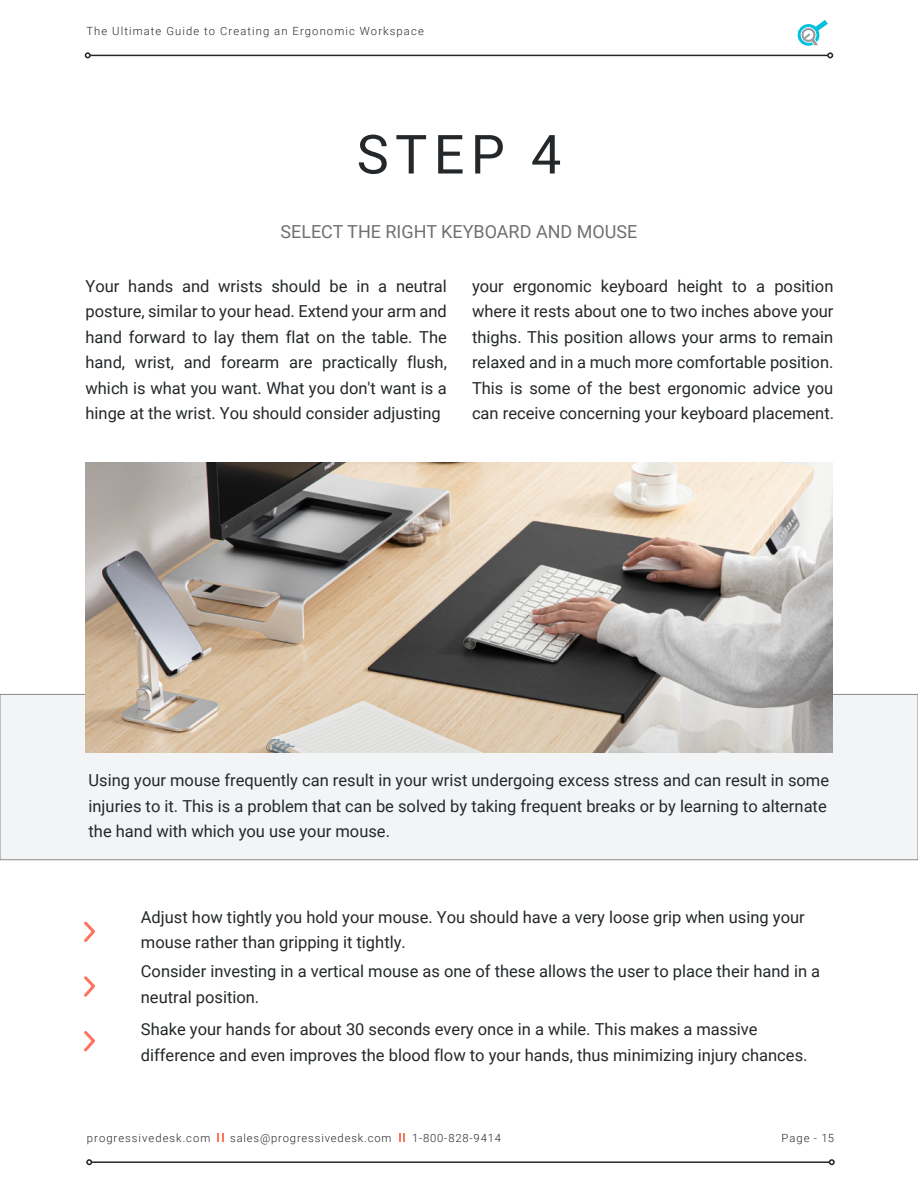
<style>
.page{position:relative;width:918px;height:1188px;background:#fff}
.page>*{position:absolute;margin:0;border:0;box-sizing:border-box;transform-origin:0 0}
.t1{font:54px "Roboto";color:#24282a}
.t2{font:18px "Roboto";color:#6f7171}
.t3{font:16.5px/25.5px "Roboto";color:#24282a}
.t4{font:300 11.25px "Roboto";letter-spacing:.09em;color:#24282a}
</style>
<div class="page">
<hr style="left:91px;top:1161px;width:739px;height:2px;background:#24282a">
<svg style="left:86px;top:1159px;width:6px;height:6px"></svg>
<svg style="left:829px;top:1159px;width:6px;height:6px"></svg>
<svg style="left:217px;top:1134px;width:6px;height:8px"></svg>
<svg style="left:399px;top:1134px;width:6px;height:8px"></svg>
<svg style="left:84px;top:921px;width:11px;height:21px"></svg>
<svg style="left:84px;top:976px;width:11px;height:21px"></svg>
<svg style="left:84px;top:1031px;width:11px;height:21px"></svg>
<svg style="left:827px;top:52px;width:6px;height:6px"></svg>
<hr style="left:90px;top:55px;width:738px;height:1px;background:#24282a">
<svg style="left:85px;top:52px;width:6px;height:6px"></svg>
<svg style="left:797px;top:20px;width:31px;height:26px"></svg>
<div style="left:0;top:694px;width:918px;height:166px;background:#f3f4f5;border:1px solid #888b8d"></div>
<img style="left:85px;top:462px;width:748px;height:291px">
<p class="t4" style="left:86px;top:23px;width:339px">The Ultimate Guide to Creating an Ergonomic Workspace</p>
<h1 class="t1" style="left:357px;top:116px;width:206px">STEP 4</h1>
<p class="t2" style="left:280px;top:219px;width:359px">SELECT THE RIGHT KEYBOARD AND MOUSE</p>
<p class="t3" style="left:86px;top:273px;width:363px;text-align:justify">Your hands and wrists should be in a neutral posture, similar to your head. Extend your arm and hand forward to lay them flat on the table. The hand, wrist, and forearm are practically flush, which is what you want. What you don't want is a hinge at the wrist. You should consider adjusting</p>
<p class="t3" style="left:472px;top:273px;width:364px;text-align:justify">your ergonomic keyboard height to a position where it rests about one to two inches above your thighs. This position allows your arms to remain relaxed and in a much more comfortable position.<br>This is some of the best ergonomic advice you can receive concerning your keyboard placement.</p>
<p class="t3" style="left:89px;top:767px;width:742px">Using your mouse frequently can result in your wrist undergoing excess stress and can result in some injuries to it. This is a problem that can be solved by taking frequent breaks or by learning to alternate the hand with which you use your mouse.</p>
<p class="t3" style="left:141px;top:903px;width:665px">Adjust how tightly you hold your mouse. You should have a very loose grip when using your mouse rather than gripping it tightly.</p>
<p class="t3" style="left:141px;top:958px;width:681px">Consider investing in a vertical mouse as one of these allows the user to place their hand in a neutral position.</p>
<p class="t3" style="left:141px;top:1016px;width:668px">Shake your hands for about 30 seconds every once in a while. This makes a massive difference and even improves the blood flow to your hands, thus minimizing injury chances.</p>
<p class="t4" style="left:87px;top:1130px;width:125px">progressivedesk.com</p>
<p class="t4" style="left:230px;top:1130px;width:163px">sales@progressivedesk.com</p>
<p class="t4" style="left:412px;top:1130px;width:91px">1-800-828-9414</p>
<p class="t4" style="left:782px;top:1130px;width:54px">Page - 15</p>
</div>
